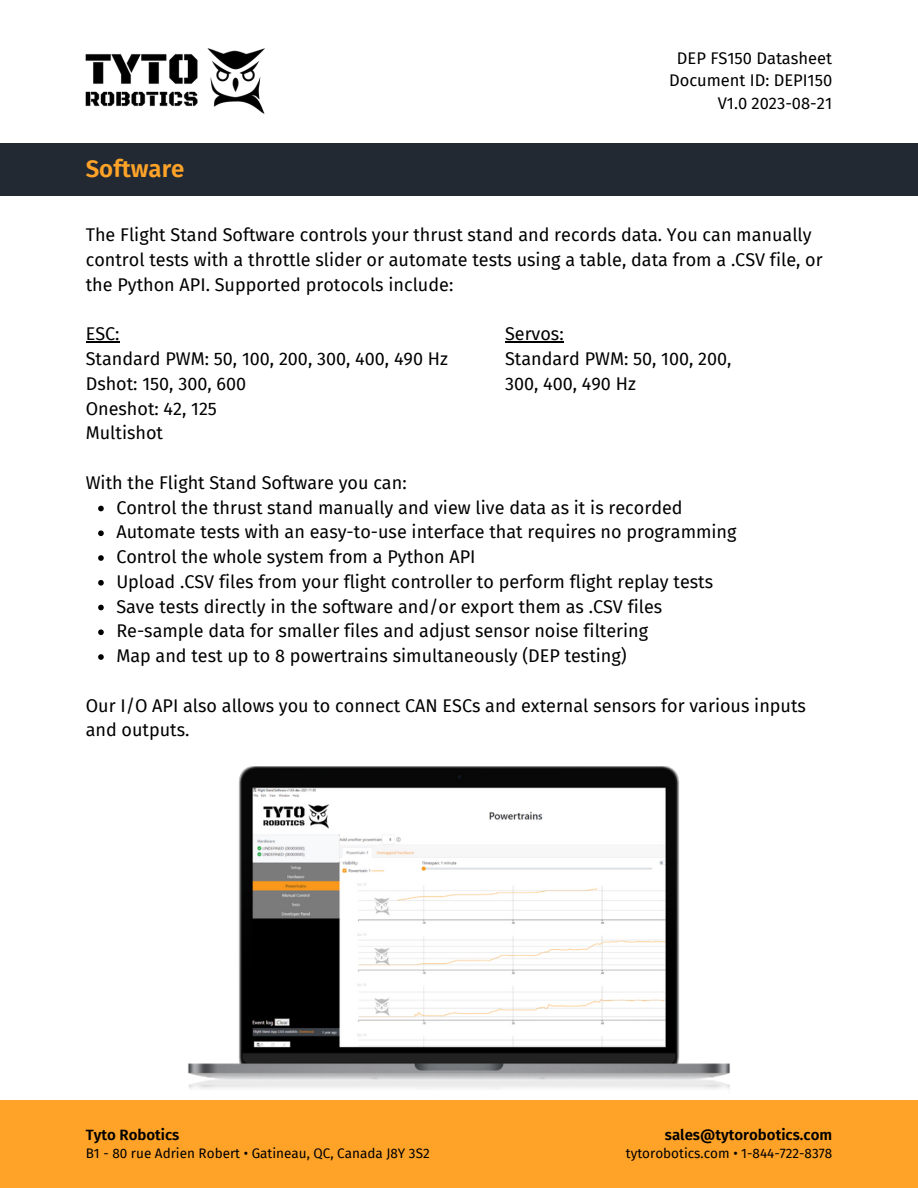
<style>
.page{position:relative;width:918px;height:1188px;background:#fff}
.page>*{position:absolute;margin:0;border:0;box-sizing:border-box;transform-origin:0 0}
.t1{font:600 24px "Fira Sans";color:#ffa328}
.t2{font:18px/24.8px "Fira Sans";color:#000}
.t3{font:16.5px "Fira Sans";color:#000}
.t4{font:600 15px "Fira Sans";color:#000}
.t5{font:13.5px "Fira Sans";color:#000}
</style>
<div class="page">
<div style="left:0;top:1101px;width:918px;height:87px;background:#ffa328"></div>
<img style="left:86px;top:49px;width:179px;height:65px">
<div style="left:0;top:144px;width:918px;height:52px;background:#222933"></div>
<img style="left:188px;top:767px;width:543px;height:322px">
<hr style="left:505px;top:341px;width:59px;height:1px;background:#000">
<svg style="left:98px;top:506px;width:6px;height:5px"></svg>
<svg style="left:98px;top:530px;width:6px;height:6px"></svg>
<svg style="left:98px;top:555px;width:6px;height:6px"></svg>
<svg style="left:98px;top:580px;width:6px;height:6px"></svg>
<svg style="left:98px;top:605px;width:6px;height:5px"></svg>
<svg style="left:98px;top:629px;width:6px;height:6px"></svg>
<svg style="left:98px;top:654px;width:6px;height:6px"></svg>
<hr style="left:86px;top:341px;width:34px;height:2px;background:#000">
<p class="t1" style="left:86px;top:155px;width:100px">Software</p>
<p class="t3" style="left:677px;top:49px;width:157px">DEP FS150 Datasheet</p>
<p class="t3" style="left:669px;top:71px;width:165px">Document ID: DEPI150</p>
<p class="t3" style="left:718px;top:94px;width:116px">V1.0 2023-08-21</p>
<p class="t2" style="left:86px;top:223px;width:738px">The Flight Stand Software controls your thrust stand and records data. You can manually control tests with a throttle slider or automate tests using a table, data from a .CSV file, or the Python API. Supported protocols include:</p>
<p class="t2" style="left:86px;top:322px;width:35px">ESC:</p>
<p class="t2" style="left:86px;top:347px;width:364px">Standard PWM: 50, 100, 200, 300, 400, 490 Hz</p>
<p class="t2" style="left:86px;top:371px;width:162px">Dshot: 150, 300, 600</p>
<p class="t2" style="left:86px;top:396px;width:133px">Oneshot: 42, 125</p>
<p class="t2" style="left:86px;top:421px;width:79px">Multishot</p>
<p class="t2" style="left:86px;top:470px;width:322px">With the Flight Stand Software you can:</p>
<p class="t2" style="left:505px;top:322px;width:60px">Servos:</p>
<p class="t2" style="left:505px;top:346px;width:228px">Standard PWM: 50, 100, 200,</p>
<p class="t2" style="left:505px;top:371px;width:132px">300, 400, 490 Hz</p>
<p class="t2" style="left:116px;top:495px;width:568px">Control the thrust stand manually and view live data as it is recorded</p>
<p class="t2" style="left:116px;top:520px;width:622px">Automate tests with an easy-to-use interface that requires no programming</p>
<p class="t2" style="left:116px;top:545px;width:361px">Control the whole system from a Python API</p>
<p class="t2" style="left:116px;top:569px;width:598px">Upload .CSV files from your flight controller to perform flight replay tests</p>
<p class="t2" style="left:116px;top:594px;width:547px">Save tests directly in the software and/or export them as .CSV files</p>
<p class="t2" style="left:116px;top:619px;width:533px">Re-sample data for smaller files and adjust sensor noise filtering</p>
<p class="t2" style="left:116px;top:644px;width:512px">Map and test up to 8 powertrains simultaneously (DEP testing)</p>
<p class="t2" style="left:86px;top:693px;width:722px">Our I/O API also allows you to connect CAN ESCs and external sensors for various inputs and outputs.</p>
<p class="t4" style="left:86px;top:1126px;width:95px">Tyto Robotics</p>
<p class="t5" style="left:86px;top:1145px;width:345px">B1 - 80 rue Adrien Robert • Gatineau, QC, Canada J8Y 3S2</p>
<p class="t4" style="left:665px;top:1126px;width:169px">sales@tytorobotics.com</p>
<p class="t5" style="left:626px;top:1145px;width:208px">tytorobotics.com • 1-844-722-8378</p>
</div>
